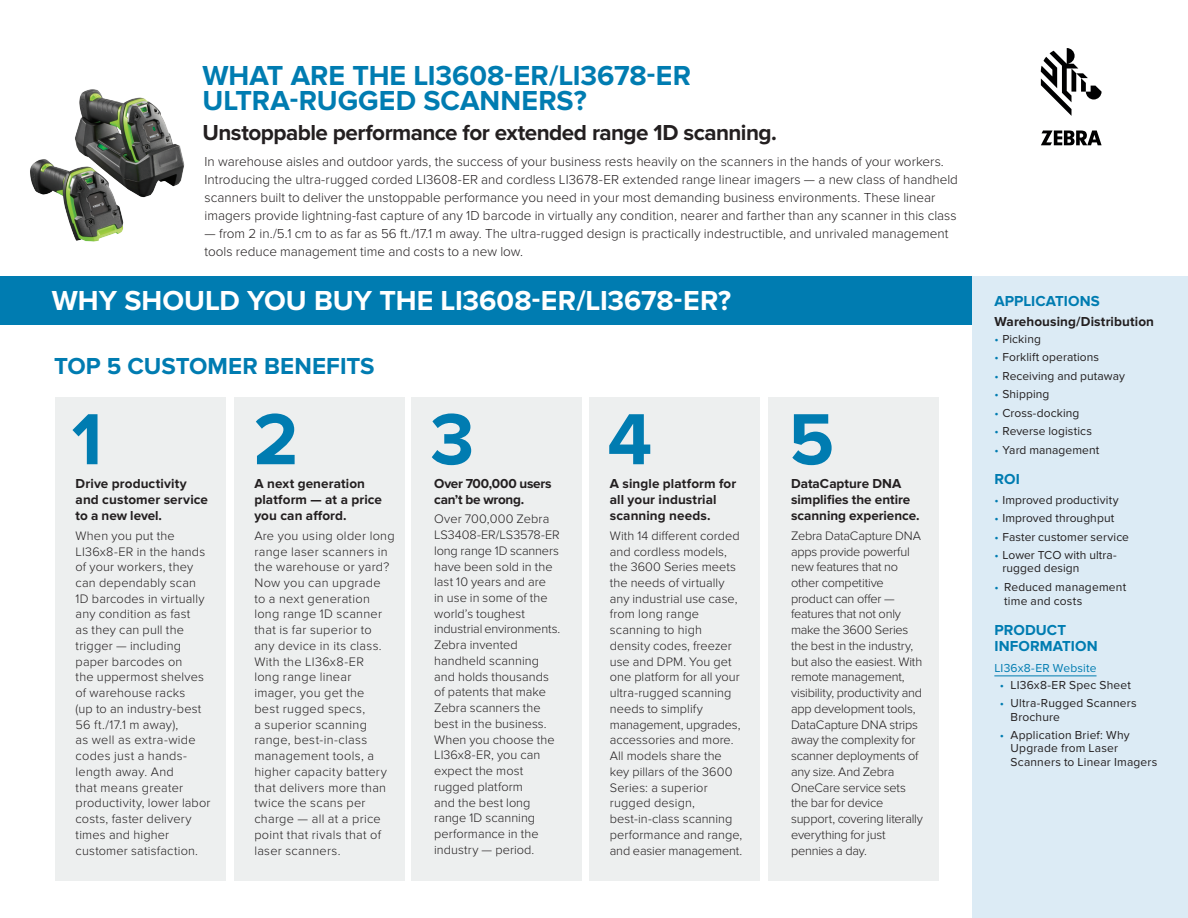
<style>
.page{position:relative;width:1188px;height:918px;background:#fff}
.page>*{position:absolute;margin:0;border:0;box-sizing:border-box;transform-origin:0 0}
.t1{font:700 75px "Proxima Nova";color:#007cb1}
.t2{font:700 28.5px/25.5px "Proxima Nova";color:#007cb1}
.t3{font:700 28.5px "Proxima Nova";color:#fff}
.t4{font:700 24px "Proxima Nova";color:#007cb1}
.t5{font:700 22.5px "Proxima Nova";letter-spacing:-.025em;color:#231f20}
.t6{font:700 15px/16.5px "Proxima Nova";letter-spacing:.01em;color:#007cb1}
.t7{font:300 13.5px/18px "Proxima Nova";color:#231f20}
.t8{font:700 13.5px/16.5px "Proxima Nova";letter-spacing:.005em;color:#231f20}
.t9{font:700 13.5px/16.5px "Proxima Nova";letter-spacing:-.02em;color:#231f20}
.t10{font:300 12.75px/15.8px "Proxima Nova";letter-spacing:.005em;color:#231f20}
.t11{font:300 12.75px/15.8px "Proxima Nova";letter-spacing:-.02em;color:#231f20}
.t12{font:12px/13.5px "Proxima Nova";letter-spacing:.01em;color:#231f20}
.t13{font:12px "Proxima Nova";letter-spacing:.015em;color:#007cb1}
.s1{color:#007cb1}
</style>
<div class="page">
<div style="left:0;top:277px;width:1188px;height:48px;background:#007cb1"></div>
<div style="left:972px;top:277px;width:216px;height:641px;background:#dcebf5"></div>
<hr style="left:994px;top:676px;width:103px;height:1px;background:#007cb1">
<div style="left:234px;top:397px;width:171px;height:484px;background:#edefef"></div>
<div style="left:590px;top:397px;width:170px;height:484px;background:#edefef"></div>
<div style="left:411px;top:397px;width:171px;height:484px;background:#edefef"></div>
<div style="left:768px;top:397px;width:171px;height:484px;background:#edefef"></div>
<div style="left:56px;top:397px;width:170px;height:484px;background:#edefef"></div>
<svg style="left:1041px;top:48px;width:61px;height:68px"></svg>
<svg style="left:1041px;top:131px;width:61px;height:14px"></svg>
<img style="left:30px;top:159px;width:94px;height:83px">
<img style="left:46px;top:89px;width:139px;height:124px">
<h2 class="t2" style="left:202px;top:63px;width:490px">WHAT ARE THE LI3608-ER/LI3678-ER<br>ULTRA-RUGGED SCANNERS?</h2>
<h3 class="t5" style="left:202px;top:119px;width:576px">Unstoppable performance for extended range 1D scanning.</h3>
<p class="t7" style="left:205px;top:152px;width:755px">In warehouse aisles and outdoor yards, the success of your business rests heavily on the scanners in the hands of your workers.<br>Introducing the ultra-rugged corded LI3608-ER and cordless LI3678-ER extended range linear imagers — a new class of handheld scanners built to deliver the unstoppable performance you need in your most demanding business environments. These linear imagers provide lightning-fast capture of any 1D barcode in virtually any condition, nearer and farther than any scanner in this class</p>
<p class="t7" style="left:205px;top:224px;width:745px">— from 2 in./5.1 cm to as far as 56 ft./17.1 m away. The ultra-rugged design is practically indestructible, and unrivaled management tools reduce management time and costs to a new low.</p>
<h2 class="t3" style="left:52px;top:284px;width:681px">WHY SHOULD YOU BUY THE LI3608-ER/LI3678-ER?</h2>
<p class="t6" style="left:994px;top:293px;width:107px">APPLICATIONS</p>
<p class="t8" style="left:994px;top:314px;width:161px">Warehousing/Distribution</p>
<p class="t12" style="left:994px;top:332px;width:48px"><span class="s1">•</span> Picking</p>
<p class="t12" style="left:994px;top:351px;width:106px"><span class="s1">•</span> Forklift operations</p>
<p class="t12" style="left:994px;top:369px;width:132px"><span class="s1">•</span> Receiving and putaway</p>
<p class="t12" style="left:994px;top:388px;width:56px"><span class="s1">•</span> Shipping</p>
<p class="t12" style="left:994px;top:406px;width:87px"><span class="s1">•</span> Cross-docking</p>
<p class="t12" style="left:994px;top:425px;width:99px"><span class="s1">•</span> Reverse logistics</p>
<p class="t12" style="left:994px;top:443px;width:106px"><span class="s1">•</span> Yard management</p>
<p class="t6" style="left:994px;top:471px;width:27px">ROI</p>
<p class="t12" style="left:994px;top:493px;width:126px"><span class="s1">•</span> Improved productivity</p>
<p class="t12" style="left:994px;top:512px;width:121px"><span class="s1">•</span> Improved throughput</p>
<p class="t12" style="left:994px;top:530px;width:136px"><span class="s1">•</span> Faster customer service</p>
<p class="t12" style="left:1002px;top:549px;width:116px;text-indent:-8px"><span class="s1">•</span> Lower TCO with ultra&shy;rugged design</p>
<p class="t12" style="left:1004px;top:581px;width:124px;text-indent:-10px"><span class="s1">•</span> Reduced management time and costs</p>
<p class="t6" style="left:994px;top:622px;width:105px">PRODUCT<br>INFORMATION</p>
<p class="t13" style="left:994px;top:661px;width:104px">LI36x8-ER Website</p>
<p class="t12" style="left:1000px;top:679px;width:133px"><span class="s1">•</span> LI36x8-ER Spec Sheet</p>
<p class="t12" style="left:1011px;top:697px;width:128px;text-indent:-11px"><span class="s1">•</span> Ultra-Rugged Scanners<br>Brochure</p>
<p class="t12" style="left:1011px;top:728px;width:148px;text-indent:-11px"><span class="s1">•</span> Application Brief: Why<br>Upgrade from Laser<br>Scanners to Linear Imagers</p>
<h3 class="t4" style="left:54px;top:352px;width:322px">TOP 5 CUSTOMER BENEFITS</h3>
<h1 class="t1" style="left:253px;top:396px;width:46px">2</h1>
<h1 class="t1" style="left:430px;top:396px;width:46px">3</h1>
<h1 class="t1" style="left:72px;top:396px;width:32px">1</h1>
<h1 class="t1" style="left:607px;top:396px;width:46px">4</h1>
<h1 class="t1" style="left:789px;top:396px;width:47px">5</h1>
<p class="t8" style="left:76px;top:475px;width:134px">Drive productivity and customer service to a new level.</p>
<p class="t10" style="left:76px;top:528px;width:137px">When you put the<br>LI36x8-ER in the hands of your workers, they can dependably scan<br>1D barcodes in virtually any condition as fast<br>as they can pull the trigger — including paper barcodes on<br>the uppermost shelves of warehouse racks<br>(up to an industry-best<br>56 ft./17.1 m away),<br>as well as extra-wide codes just a hands&shy;length away. And<br>that means greater productivity, lower labor costs, faster delivery times and higher customer satisfaction.</p>
<p class="t8" style="left:254px;top:475px;width:129px">A next generation platform — at a price you can afford.</p>
<p class="t10" style="left:254px;top:528px;width:142px">Are you using older long range laser scanners in the warehouse or yard?<br>Now you can upgrade to a next generation long range 1D scanner that is far superior to any device in its class.<br>With the LI36x8-ER<br>long range linear imager, you get the<br>best rugged specs,<br>a superior scanning range, best-in-class management tools, a higher capacity battery that delivers more than twice the scans per charge — all at a price point that rivals that of laser scanners.</p>
<p class="t8" style="left:610px;top:475px;width:128px">A single platform for all your industrial scanning needs.</p>
<p class="t10" style="left:610px;top:528px;width:134px">With 14 different corded and cordless models, the 3600 Series meets the needs of virtually any industrial use case, from long range scanning to high density codes, freezer use and DPM. You get one platform for all your ultra-rugged scanning needs to simplify management, upgrades, accessories and more.<br>All models share the key pillars of the 3600<br>Series: a superior rugged design, best-in-class scanning performance and range, and easier management.</p>
<p class="t9" style="left:434px;top:475px;width:119px">Over 700,000 users can’t be wrong.</p>
<p class="t10" style="left:434px;top:511px;width:128px">Over 700,000 Zebra<br>LS3408-ER/LS3578-ER long range 1D scanners have been sold in the last 10 years and are<br>in use in some of the world’s toughest industrial environments.<br>Zebra invented handheld scanning and holds thousands of patents that make<br>Zebra scanners the best in the business.<br>When you choose the<br>LI36x8-ER, you can expect the most rugged platform<br>and the best long range 1D scanning performance in the industry — period.</p>
<p class="t8" style="left:791px;top:475px;width:130px">DataCapture DNA simplifies the entire scanning experience.</p>
<p class="t11" style="left:791px;top:528px;width:133px">Zebra DataCapture DNA apps provide powerful new features that no other competitive product can offer — features that not only make the 3600 Series the best in the industry, but also the easiest. With remote management, visibility, productivity and app development tools,<br>DataCapture DNA strips away the complexity for scanner deployments of any size. And Zebra<br>OneCare service sets the bar for device support, covering literally everything for just pennies a day.</p>
</div>
